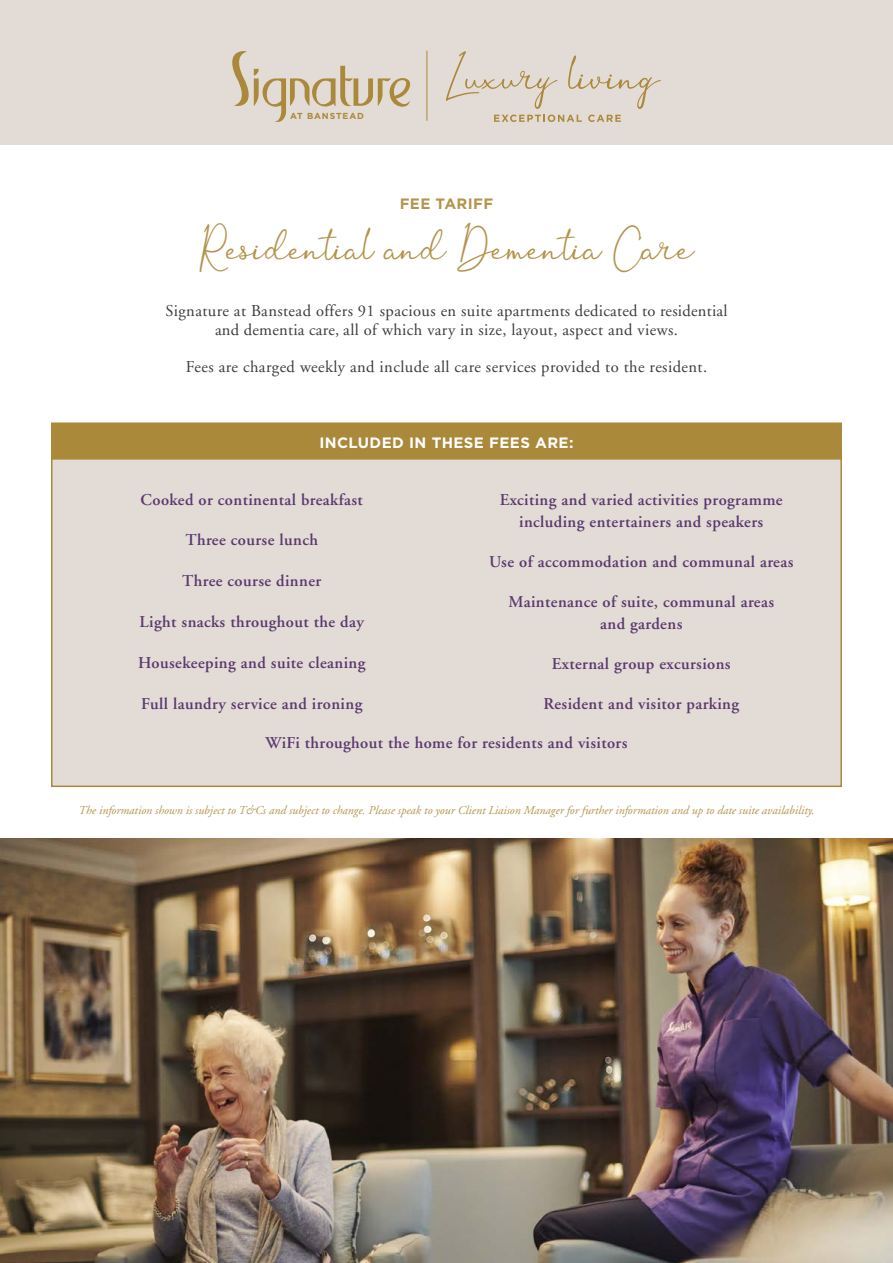
<style>
.page{position:relative;width:893px;height:1263px;background:#fff}
.page>*{position:absolute;margin:0;border:0;box-sizing:border-box;transform-origin:0 0}
.t1{font:33px "Ortisan Signature";color:#b4944c}
.t2{font:600 16.5px/22.6px "Adobe Garamond";letter-spacing:.025em;color:#5c396f;text-align:center}
.t3{font:16.5px/19.5px "Adobe Garamond";letter-spacing:.025em;color:#3c3c3b;text-align:center}
.t4{font:700 15px "Gotham";letter-spacing:.025em;color:#fff}
.t5{font:700 15px "Gotham";letter-spacing:.025em;color:#b4944c}
.t6{font:italic 12px "Adobe Garamond";color:#b4944c}
.t7{font:700 8.7px "Gotham";letter-spacing:.1em;color:#ab893a}
</style>
<div class="page">
<div style="left:0;top:0;width:893px;height:145px;background:#e3dcd6"></div>
<svg style="left:446px;top:51px;width:215px;height:58px"></svg>
<svg style="left:494px;top:115px;width:88px;height:7px"></svg>
<svg style="left:588px;top:115px;width:33px;height:7px"></svg>
<hr style="left:426px;top:51px;width:1px;height:70px;background:#ab893a">
<svg style="left:232px;top:51px;width:178px;height:71px"></svg>
<div style="left:51px;top:454px;width:791px;height:333px;background:#e3dcd6;border:2px solid #ab893a"></div>
<div style="left:51px;top:422px;width:791px;height:38px;background:#ab893a;border:2px solid #ab893a"></div>
<img style="left:0;top:839px;width:893px;height:424px">
<p class="t7" style="left:290px;top:110px;width:75px">AT BANSTEAD</p>
<p class="t5" style="left:400px;top:194px;width:95px">FEE TARIFF</p>
<p class="t1" style="left:199px;top:228px;width:497px">Residential and Dementia Care</p>
<p class="t3" style="left:166px;top:301px;width:563px">Signature at Banstead offers 91 spacious en suite apartments dedicated to residential and dementia care, all of which vary in size, layout, aspect and views.</p>
<p class="t3" style="left:186px;top:357px;width:523px">Fees are charged weekly and include all care services provided to the resident.</p>
<p class="t4" style="left:319px;top:432px;width:255px">INCLUDED IN THESE FEES ARE:</p>
<p class="t2" style="left:141px;top:488px;width:224px">Cooked or continental breakfast</p>
<p class="t2" style="left:185px;top:529px;width:134px">Three course lunch</p>
<p class="t2" style="left:182px;top:570px;width:141px">Three course dinner</p>
<p class="t2" style="left:140px;top:611px;width:226px">Light snacks throughout the day</p>
<p class="t2" style="left:138px;top:651px;width:229px">Housekeeping and suite cleaning</p>
<p class="t2" style="left:141px;top:692px;width:223px">Full laundry service and ironing</p>
<p class="t2" style="left:500px;top:488px;width:284px">Exciting and varied activities programme including entertainers and speakers</p>
<p class="t2" style="left:489px;top:551px;width:306px">Use of accommodation and communal areas</p>
<p class="t2" style="left:508px;top:590px;width:267px">Maintenance of suite, communal areas and gardens</p>
<p class="t2" style="left:552px;top:653px;width:180px">External group excursions</p>
<p class="t2" style="left:543px;top:692px;width:197px">Resident and visitor parking</p>
<p class="t2" style="left:265px;top:732px;width:363px">WiFi throughout the home for residents and visitors</p>
<p class="t6" style="left:79px;top:803px;width:737px">The information shown is subject to T&amp;Cs and subject to change. Please speak to your Client Liaison Manager for further information and up to date suite availability.</p>
</div>
